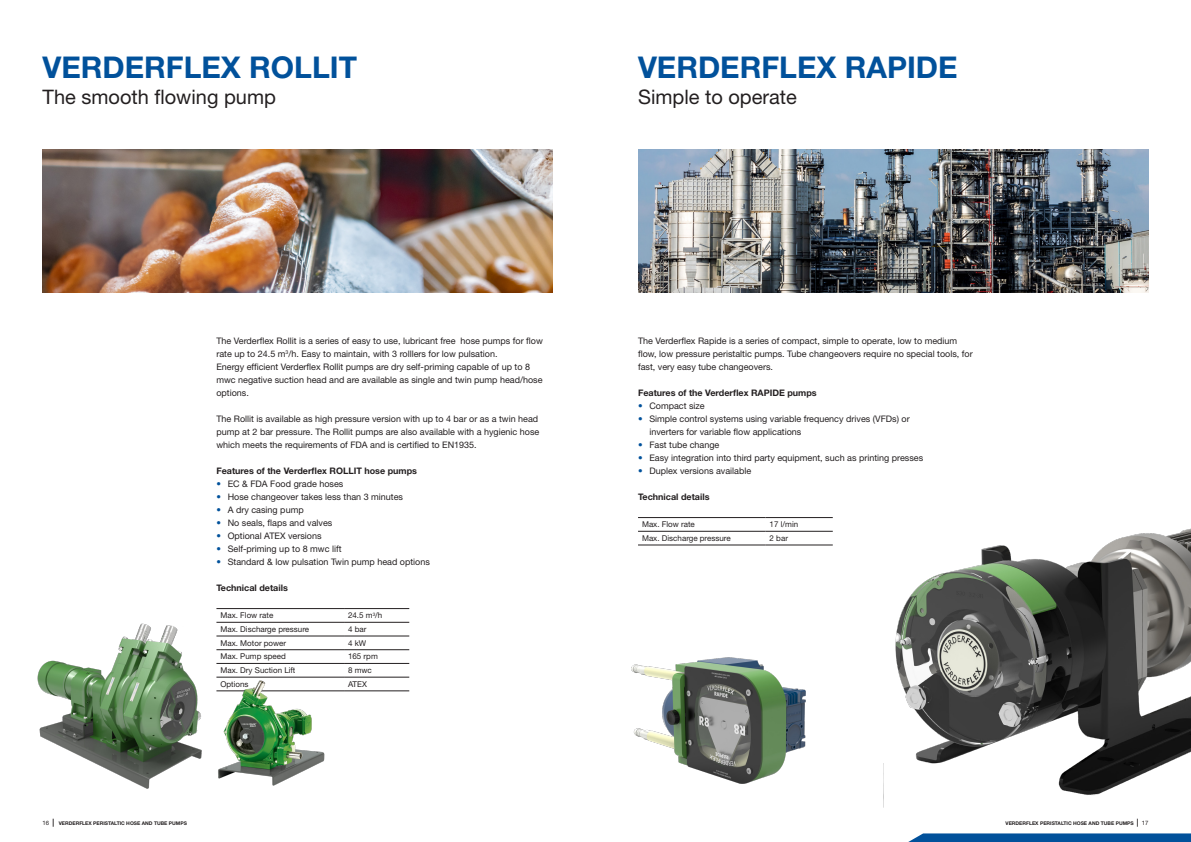
<style>
.page{position:relative;width:1191px;height:842px;background:#fff}
.page>*{position:absolute;margin:0;border:0;box-sizing:border-box;transform-origin:0 0}
._01_Headline{font:700 30px "Helvetica Neue LT Std";color:#01519b}
.t1{font:20px "Helvetica Neue LT Std";color:#231f20}
.Body_new{font:9px/13px "Helvetica Neue LT Std";color:#231f20}
.Intro{font:9px/13px "Helvetica Neue LT Std";color:#231f20}
.Subhead{font:700 9px "Helvetica Neue LT Std";color:#231f20}
.table-body-text{font:8px "Helvetica Neue LT Std";color:#231f20}
.t2{font:700 5px "Helvetica Neue LT Std";color:#231f20}
.s1{font-size:9.2px;color:#01519b}
.s2{font-weight:400;font-size:6px}
.s3{font-size:8px}
</style>
<div class="page">
<hr style="left:216px;top:608px;width:128px;height:1px;background:#231f20">
<hr style="left:344px;top:608px;width:65px;height:1px;background:#231f20">
<hr style="left:216px;top:622px;width:128px;height:1px;background:#231f20">
<hr style="left:344px;top:622px;width:65px;height:1px;background:#231f20">
<hr style="left:216px;top:636px;width:128px;height:1px;background:#231f20">
<hr style="left:344px;top:636px;width:65px;height:1px;background:#231f20">
<hr style="left:216px;top:649px;width:128px;height:1px;background:#231f20">
<hr style="left:344px;top:649px;width:65px;height:1px;background:#231f20">
<hr style="left:216px;top:663px;width:128px;height:1px;background:#231f20">
<hr style="left:344px;top:663px;width:65px;height:1px;background:#231f20">
<hr style="left:216px;top:677px;width:128px;height:1px;background:#231f20">
<hr style="left:344px;top:677px;width:65px;height:1px;background:#231f20">
<hr style="left:216px;top:691px;width:128px;height:1px;background:#231f20">
<hr style="left:344px;top:691px;width:65px;height:1px;background:#231f20">
<hr style="left:638px;top:517px;width:127px;height:1px;background:#231f20">
<hr style="left:765px;top:517px;width:67px;height:1px;background:#231f20">
<hr style="left:638px;top:531px;width:127px;height:1px;background:#231f20">
<hr style="left:765px;top:531px;width:67px;height:1px;background:#231f20">
<hr style="left:638px;top:545px;width:127px;height:1px;background:#231f20">
<hr style="left:765px;top:545px;width:67px;height:1px;background:#231f20">
<img style="left:37px;top:621px;width:198px;height:168px">
<img style="left:216px;top:679px;width:109px;height:107px">
<img style="left:631px;top:657px;width:175px;height:126px">
<img style="left:883px;top:528px;width:308px;height:280px">
<svg style="left:908px;top:833px;width:283px;height:9px;background:#145ea2"></svg>
<img style="left:43px;top:149px;width:510px;height:143px">
<img style="left:638px;top:149px;width:510px;height:143px">
<p class="_01_Headline" style="left:43px;top:49px;width:316px">VERDERFLEX ROLLIT</p>
<p class="t1" style="left:43px;top:85px;width:235px">The smooth flowing pump</p>
<p class="Intro" style="left:216px;top:335px;width:328px">The Verderflex Rollit is a series of easy to use, lubricant free hose pumps for flow rate up to 24.5 m<sup>3</sup>/h. Easy to maintain, with 3 rolllers for low pulsation.</p>
<p class="Intro" style="left:216px;top:361px;width:328px">Energy efficient Verderflex Rollit pumps are dry self-priming capable of up to 8 mwc negative suction head and are available as single and twin pump head/hose options.</p>
<p class="Body_new" style="left:216px;top:413px;width:324px">The Rollit is available as high pressure version with up to 4 bar or as a twin head pump at 2 bar pressure. The Rollit pumps are also available with a hygienic hose which meets the requirements of FDA and is certified to EN1935.</p>
<p class="Subhead" style="left:216px;top:466px;width:202px">Features of the Verderflex ROLLIT hose pumps</p>
<p class="Body_new" style="left:216px;top:478px;width:128px"><span class="s1">•</span> EC &amp; FDA Food grade hoses</p>
<p class="Body_new" style="left:216px;top:491px;width:188px"><span class="s1">•</span> Hose changeover takes less than 3 minutes</p>
<p class="Body_new" style="left:216px;top:504px;width:89px"><span class="s1">•</span> A dry casing pump</p>
<p class="Body_new" style="left:216px;top:517px;width:117px"><span class="s1">•</span> No seals, flaps and valves</p>
<p class="Body_new" style="left:216px;top:530px;width:107px"><span class="s1">•</span> Optional ATEX versions</p>
<p class="Body_new" style="left:216px;top:543px;width:127px"><span class="s1">•</span> Self-priming up to 8 mwc lift</p>
<p class="Body_new" style="left:216px;top:556px;width:215px"><span class="s1">•</span> Standard &amp; low pulsation Twin pump head options</p>
<p class="Subhead" style="left:216px;top:583px;width:73px">Technical details</p>
<p class="table-body-text" style="left:220px;top:611px;width:54px">Max. Flow rate</p>
<p class="table-body-text" style="left:348px;top:611px;width:36px">24.5 m<sup>3</sup>/h</p>
<p class="table-body-text" style="left:220px;top:624px;width:90px">Max. Discharge pressure</p>
<p class="table-body-text" style="left:348px;top:624px;width:20px">4 bar</p>
<p class="table-body-text" style="left:220px;top:638px;width:67px">Max. Motor power</p>
<p class="table-body-text" style="left:348px;top:638px;width:20px">4 kW</p>
<p class="table-body-text" style="left:220px;top:652px;width:67px">Max. Pump speed</p>
<p class="table-body-text" style="left:348px;top:652px;width:31px">165 rpm</p>
<p class="table-body-text" style="left:220px;top:665px;width:76px">Max. Dry Suction Lift</p>
<p class="table-body-text" style="left:348px;top:665px;width:25px">8 mwc</p>
<p class="table-body-text" style="left:220px;top:679px;width:30px">Options</p>
<p class="table-body-text" style="left:348px;top:679px;width:20px">ATEX</p>
<p class="_01_Headline" style="left:638px;top:49px;width:321px">VERDERFLEX RAPIDE</p>
<p class="t1" style="left:638px;top:85px;width:160px">Simple to operate</p>
<p class="Intro" style="left:638px;top:335px;width:336px">The Verderflex Rapide is a series of compact, simple to operate, low to medium flow, low pressure peristaltic pumps. Tube changeovers require no special tools, for fast, very easy tube changeovers.</p>
<p class="Subhead" style="left:638px;top:388px;width:180px">Features of the Verderflex RAPIDE pumps</p>
<p class="Body_new" style="left:638px;top:400px;width:68px"><span class="s1">•</span> Compact size</p>
<p class="Body_new" style="left:649px;top:413px;width:262px;text-indent:-11px"><span class="s1">•</span> Simple control systems using variable frequency drives (VFDs) or inverters for variable flow applications</p>
<p class="Body_new" style="left:638px;top:439px;width:83px"><span class="s1">•</span> Fast tube change</p>
<p class="Body_new" style="left:638px;top:452px;width:287px"><span class="s1">•</span> Easy integration into third party equipment, such as printing presses</p>
<p class="Body_new" style="left:638px;top:465px;width:115px"><span class="s1">•</span> Duplex versions available</p>
<p class="Subhead" style="left:638px;top:492px;width:73px">Technical details</p>
<p class="table-body-text" style="left:642px;top:520px;width:54px">Max. Flow rate</p>
<p class="table-body-text" style="left:769px;top:520px;width:30px">17 l/min</p>
<p class="table-body-text" style="left:642px;top:533px;width:90px">Max. Discharge pressure</p>
<p class="table-body-text" style="left:769px;top:533px;width:20px">2 bar</p>
<p class="t2" style="left:43px;top:820px;width:146px"><span class="s2">16</span> <span class="s3">|</span> VERDERFLEX PERISTALTIC HOSE AND TUBE PUMPS</p>
<p class="t2" style="left:1005px;top:820px;width:144px">VERDERFLEX PERISTALTIC HOSE AND TUBE PUMPS <span class="s3">|</span> <span class="s2">17</span></p>
</div>
